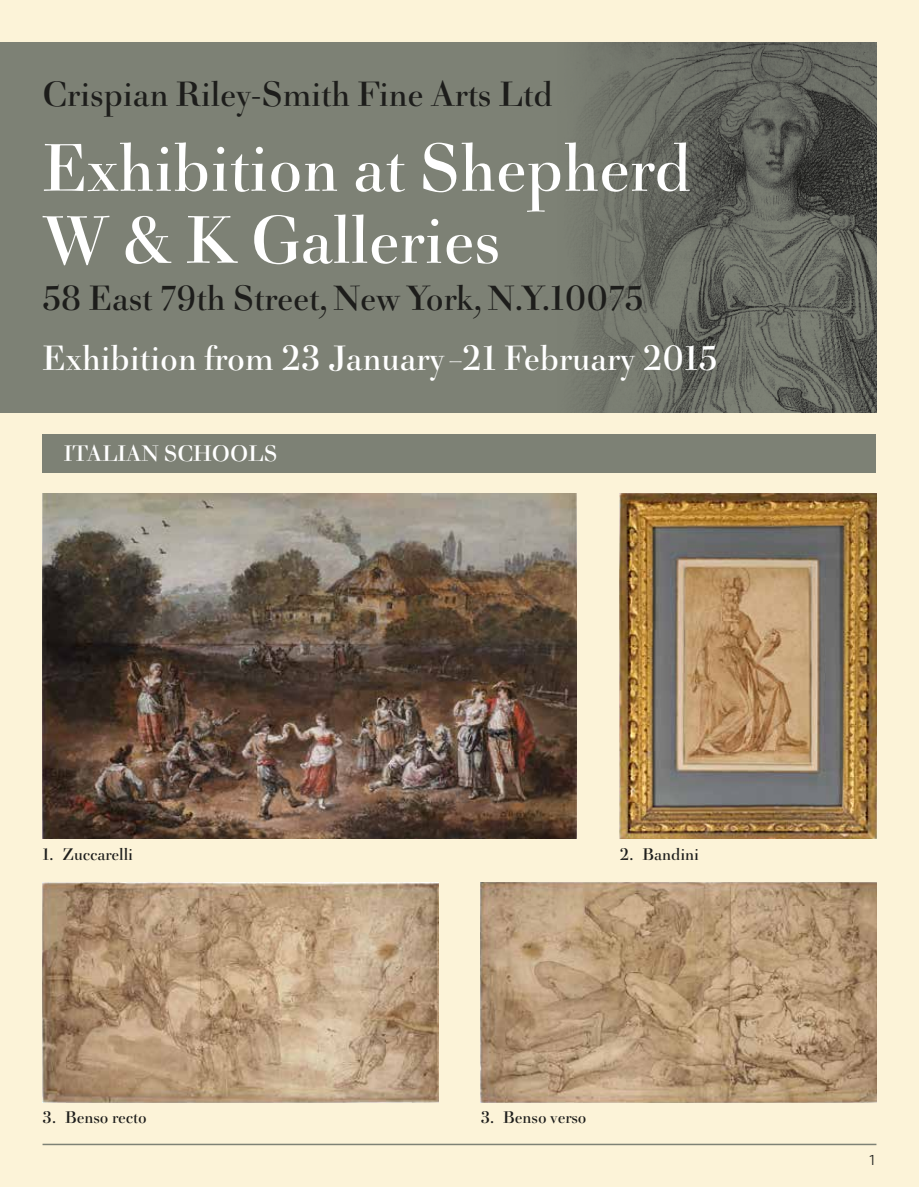
<style>
.page{position:relative;width:919px;height:1187px;background:#fff}
.page>*{position:absolute;margin:0;border:0;box-sizing:border-box;transform-origin:0 0}
.t1{font:72px/72px "Acanthus";color:#fff}
.t2{font:37.5px/59.8px "Acanthus";color:#fff}
.t3{font:37.5px "Acanthus";color:#1d1d1b}
.t4{font:24px "Acanthus";color:#fff}
.t5{font:18px "Acanthus";color:#1d1d1b}
.t6{font:300 15px "Alber";color:#1d1d1b}
.s1{font-family:"Acanthus Small Caps";color:#1d1d1b}
.s2{color:#1d1d1b}
.s3{font-family:"Acanthus Small Caps"}
</style>
<div class="page">
<div style="left:0;top:0;width:918px;height:1186px;background:#fcf3d8"></div>
<div style="left:0;top:43px;width:876px;height:369px;background:#7d8175"></div>
<img style="left:578px;top:43px;width:298px;height:369px">
<img style="left:43px;top:493px;width:533px;height:345px">
<img style="left:620px;top:493px;width:256px;height:345px">
<img style="left:43px;top:882px;width:395px;height:219px">
<img style="left:480px;top:882px;width:396px;height:219px">
<hr style="left:43px;top:1143px;width:833px;height:2px;background:#7d8175">
<div style="left:43px;top:434px;width:833px;height:38px;background:#7d8175"></div>
<p class="t3" style="left:43px;top:76px;width:511px">Crispian Riley-Smith Fine Arts Ltd</p>
<h1 class="t1" style="left:43px;top:136px;width:650px">Exhibition at Shepherd<br>W &amp; K Galleries</h1>
<p class="t2" style="left:43px;top:270px;width:676px"><span class="s1">58</span> <span class="s2">East</span> <span class="s1">79</span><span class="s2">th Street, New York, N.Y.</span><span class="s1">10075<br></span>Exhibition from <span class="s3">23</span> January –<span class="s3">21</span> February <span class="s3">2015</span></p>
<p class="t4" style="left:64px;top:441px;width:215px">ITALIAN SCHOOLS</p>
<p class="t5" style="left:43px;top:845px;width:92px"><span class="s3">1.</span> Zuccarelli</p>
<p class="t5" style="left:620px;top:845px;width:81px"><span class="s3">2.</span> Bandini</p>
<p class="t5" style="left:43px;top:1108px;width:106px"><span class="s3">3.</span> Benso recto</p>
<p class="t5" style="left:480px;top:1108px;width:107px"><span class="s3">3.</span> Benso verso</p>
<p class="t6" style="left:868px;top:1150px;width:10px">1</p>
</div>
